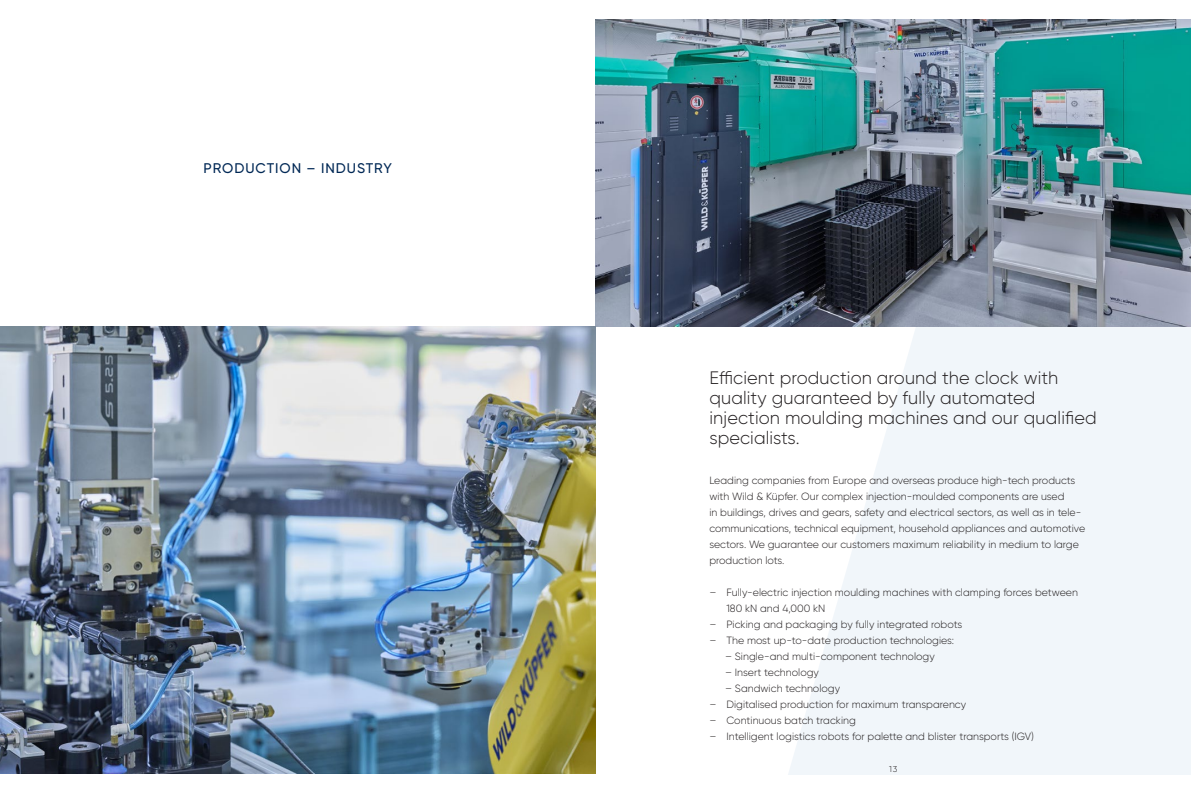
<style>
.page{position:relative;width:1191px;height:794px;background:#fff}
.page>*{position:absolute;margin:0;border:0;box-sizing:border-box;transform-origin:0 0}
.t1{font:300 18px/20px "Gilroy";letter-spacing:.005em;color:#231f20}
.t2{font:500 14px "Gilroy";letter-spacing:.07em;color:#002855}
.t3{font:300 10.5px/16px "Gilroy";color:#231f20}
.t4{font:300 8.5px "Gilroy";color:#231f20}
</style>
<div class="page">
<svg style="left:775px;top:326px;width:416px;height:448px;fill:#f1f6fa"></svg>
<img style="left:595px;top:20px;width:596px;height:306px">
<img style="left:0;top:326px;width:595px;height:447px">
<h2 class="t2" style="left:203px;top:159px;width:190px">PRODUCTION – INDUSTRY</h2>
<h1 class="t1" style="left:709px;top:368px;width:389px">Efficient production around the clock with quality guaranteed by fully automated injection moulding machines and our qualified specialists.</h1>
<p class="t3" style="left:709px;top:472px;width:377px">Leading companies from Europe and overseas produce high-tech products with Wild &amp; Küpfer. Our complex injection-moulded components are used<br>in buildings, drives and gears, safety and electrical sectors, as well as in tele&shy;communications, technical equipment, household appliances and automotive sectors. We guarantee our customers maximum reliability in medium to large production lots.</p>
<p class="t3" style="left:726px;top:584px;width:353px;text-indent:-17px">– Fully-electric injection moulding machines with clamping forces between<br>180 kN and 4,000 kN</p>
<p class="t3" style="left:709px;top:616px;width:254px">– Picking and packaging by fully integrated robots</p>
<p class="t3" style="left:709px;top:632px;width:246px">– The most up-to-date production technologies:</p>
<p class="t3" style="left:725px;top:648px;width:211px">– Single-and multi-component technology</p>
<p class="t3" style="left:725px;top:664px;width:95px">– Insert technology</p>
<p class="t3" style="left:725px;top:680px;width:117px">– Sandwich technology</p>
<p class="t3" style="left:709px;top:696px;width:258px">– Digitalised production for maximum transparency</p>
<p class="t3" style="left:709px;top:712px;width:148px">– Continuous batch tracking</p>
<p class="t3" style="left:709px;top:728px;width:326px">– Intelligent logistics robots for palette and blister transports (IGV)</p>
<p class="t4" style="left:889px;top:764px;width:10px">13</p>
</div>
